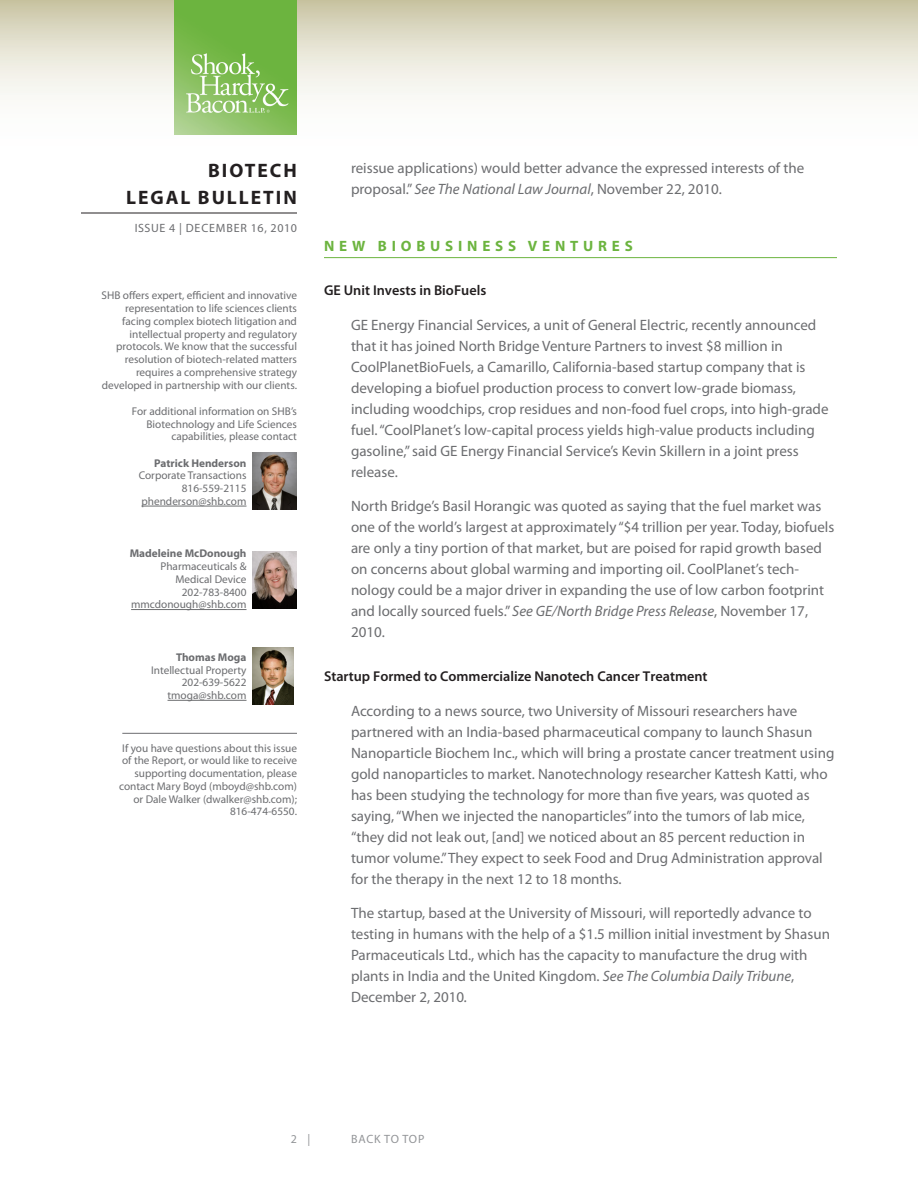
<style>
.page{position:relative;width:918px;height:1188px;background:#fff}
.page>*{position:absolute;margin:0;border:0;box-sizing:border-box;transform-origin:0 0}
.t1{font:700 19.5px/27px "Myriad Pro";letter-spacing:.1em;color:#231f20;text-align:right}
.Body{font:15px/21px "Myriad Pro";color:#6c6d70}
.Head{font:700 15px "Myriad Pro";letter-spacing:.32em;color:#6cb43f}
.Subhead{font:600 14.25px "Myriad Pro";color:#231f20}
.t2{font:12px "Myriad Pro";letter-spacing:.05em;color:#6c6d70}
.Body-2{font:12px "Myriad Pro";letter-spacing:.06em;color:#939598}
.Body-3{font:11.25px/12.8px "Myriad Pro";color:#6c6d70;text-align:right}
.s1{font-weight:700}
.s2{font-style:italic}
</style>
<div class="page">
<svg style="left:0;top:0;width:918px;height:135px"></svg>
<hr style="left:81px;top:213px;width:216px;height:1px;background:#231f20">
<img style="left:175px;top:0;width:122px;height:135px">
<hr style="left:324px;top:257px;width:513px;height:1px;background:#6cb43f">
<hr style="left:141px;top:506px;width:106px;height:1px;background:#6c6d70">
<hr style="left:131px;top:609px;width:116px;height:1px;background:#6c6d70">
<hr style="left:168px;top:700px;width:79px;height:1px;background:#6c6d70">
<hr style="left:122px;top:733px;width:175px;height:1px;background:#6c6d70">
<img style="left:253px;top:648px;width:40px;height:57px">
<img style="left:253px;top:453px;width:44px;height:57px">
<img style="left:253px;top:552px;width:44px;height:57px">
<p class="t1" style="left:126px;top:156px;width:172px">BIOTECH<br>LEGAL BULLETIN</p>
<p class="t2" style="left:135px;top:221px;width:164px">ISSUE 4 | DECEMBER 16, 2010</p>
<p class="Body-3" style="left:102px;top:289px;width:197px">SHB offers expert, efficient and innovative representation to life sciences clients facing complex biotech litigation and intellectual property and regulatory protocols. We know that the successful resolution of biotech-related matters requires a comprehensive strategy developed in partnership with our clients.</p>
<p class="Body-3" style="left:132px;top:405px;width:167px">For additional information on SHB’s<br>Biotechnology and Life Sciences capabilities, please contact</p>
<p class="Body-3" style="left:139px;top:456px;width:109px"><span class="s1">Patrick Henderson<br></span>Corporate Transactions<br>816-559-2115 phenderson@shb.com</p>
<p class="Body-3" style="left:130px;top:547px;width:118px"><span class="s1">Madeleine McDonough<br></span>Pharmaceuticals &amp;<br>Medical Device<br>202-783-8400 mmcdonough@shb.com</p>
<p class="Body-3" style="left:151px;top:651px;width:97px"><span class="s1">Thomas Moga<br></span>Intellectual Property<br>202-639-5622 tmoga@shb.com</p>
<p class="Body-3" style="left:119px;top:741px;width:179px">If you have questions about this issue of the Report, or would like to receive supporting documentation, please contact Mary Boyd (mboyd@shb.com) or Dale Walker (dwalker@shb.com);<br>816-474-6550.</p>
<p class="Body" style="left:351px;top:157px;width:455px">reissue applications) would better advance the expressed interests of the proposal.” <span class="s2">See The National Law Journal</span>, November 22, 2010.</p>
<p class="Head" style="left:324px;top:236px;width:310px">NEW BIOBUSINESS VENTURES</p>
<p class="Subhead" style="left:324px;top:281px;width:164px">GE Unit Invests in BioFuels</p>
<p class="Body" style="left:351px;top:314px;width:479px">GE Energy Financial Services, a unit of General Electric, recently announced that it has joined North Bridge Venture Partners to invest $8 million in CoolPlanetBioFuels, a Camarillo, California-based startup company that is developing a biofuel production process to convert low-grade biomass, including woodchips, crop residues and non-food fuel crops, into high-grade fuel. “CoolPlanet’s low-capital process yields high-value products including gasoline,” said GE Energy Financial Service’s Kevin Skillern in a joint press release.</p>
<p class="Body" style="left:351px;top:496px;width:485px">North Bridge’s Basil Horangic was quoted as saying that the fuel market was one of the world’s largest at approximately “$4 trillion per year. Today, biofuels are only a tiny portion of that market, but are poised for rapid growth based on concerns about global warming and importing oil. CoolPlanet’s tech&shy;nology could be a major driver in expanding the use of low carbon footprint and locally sourced fuels.” <span class="s2">See GE/North Bridge Press Release</span>, November 17, 2010.</p>
<p class="Subhead" style="left:324px;top:668px;width:385px">Startup Formed to Commercialize Nanotech Cancer Treatment</p>
<p class="Body" style="left:351px;top:700px;width:485px">According to a news source, two University of Missouri researchers have partnered with an India-based pharmaceutical company to launch Shasun Nanoparticle Biochem Inc., which will bring a prostate cancer treatment using gold nanoparticles to market. Nanotechnology researcher Kattesh Katti, who has been studying the technology for more than five years, was quoted as saying, “When we injected the nanoparticles” into the tumors of lab mice, “they did not leak out, [and] we noticed about an 85 percent reduction in tumor volume.” They expect to seek Food and Drug Administration approval for the therapy in the next 12 to 18 months.</p>
<p class="Body" style="left:351px;top:903px;width:480px">The startup, based at the University of Missouri, will reportedly advance to testing in humans with the help of a $1.5 million initial investment by Shasun Parmaceuticals Ltd., which has the capacity to manufacture the drug with plants in India and the United Kingdom. <span class="s2">See The Columbia Daily Tribune</span>, December 2, 2010<span class="s2">.</span></p>
<p class="Body-2" style="left:291px;top:1132px;width:21px">2 |</p>
<p class="Body-2" style="left:351px;top:1132px;width:75px">BACK TO TOP</p>
</div>
